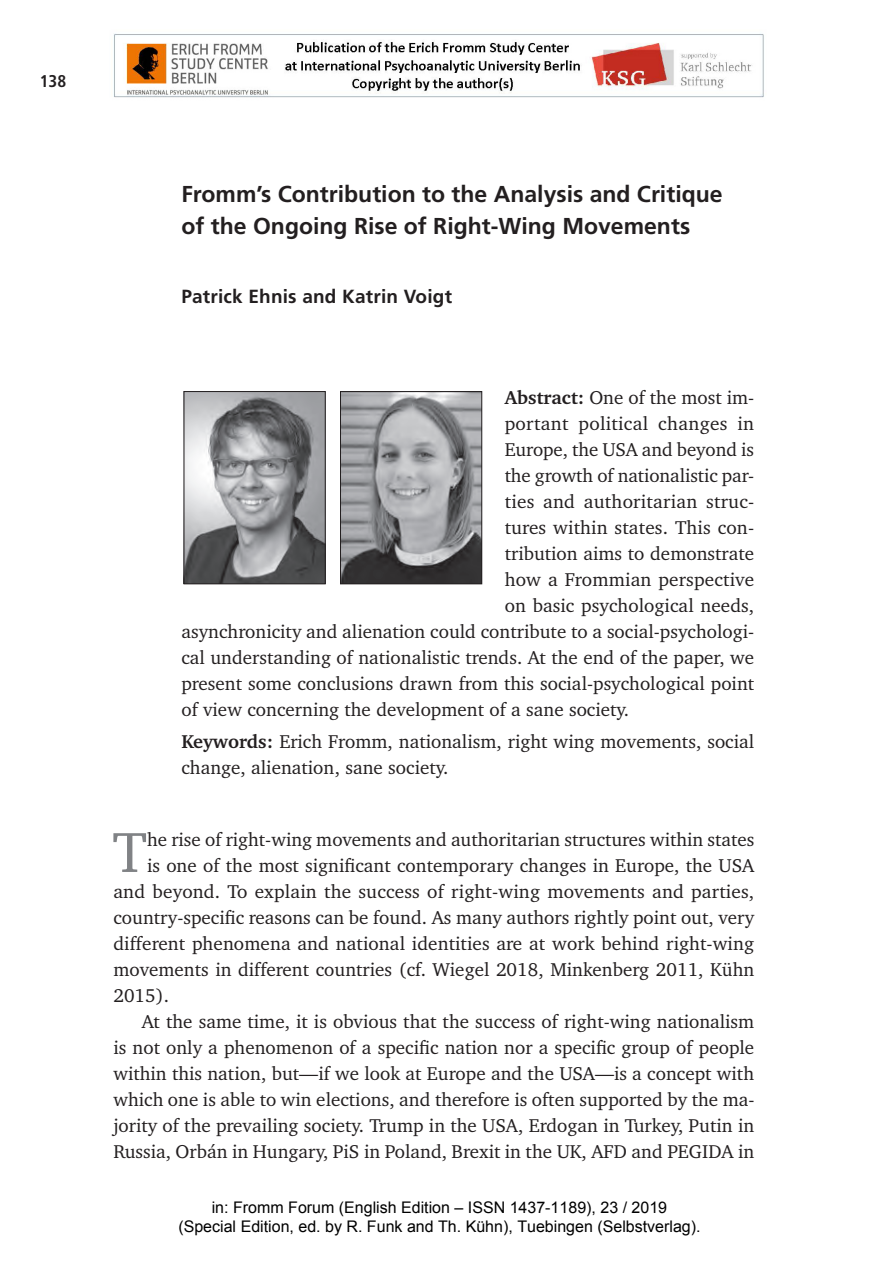
<style>
.page{position:relative;width:879px;height:1276px;background:#fff}
.page>*{position:absolute;margin:0;border:0;box-sizing:border-box;transform-origin:0 0}
.t1{font:57.8px "Charter IT Cby BT";color:#808285}
.t2{font:700 23px/32px "Frutiger";color:#231f20}
.t3{font:19px/26px "Charter IT Cby BT";color:#231f20}
.t4{font:700 19px "Frutiger";letter-spacing:.01em;color:#231f20}
.t5{font:19px "Charter IT Cby BT";letter-spacing:.02em;color:#231f20}
.t6{font:700 condensed 17px "Frutiger";color:#231f20}
.t7{font:16px/19.2px "Arial";color:#000;text-align:center}
.s1{font-weight:700}
</style>
<div class="page">
<img style="left:186px;top:393px;width:137px;height:189px">
<div style="left:184px;top:391px;width:141px;height:193px;border:1px solid #231f20"></div>
<img style="left:342px;top:393px;width:138px;height:189px">
<div style="left:340px;top:391px;width:142px;height:193px;border:1px solid #231f20"></div>
<img style="left:113px;top:33px;width:651px;height:65px">
<p class="t6" style="left:40px;top:71px;width:28px">138</p>
<p class="t2" style="left:181px;top:178px;width:543px">Fromm’s Contribution to the Analysis and Critique of the Ongoing Rise of Right-Wing Movements</p>
<p class="t4" style="left:181px;top:285px;width:272px">Patrick Ehnis and Katrin Voigt</p>
<p class="t3" style="left:505px;top:384px;width:251px"><span class="s1">Abstract:</span> One of the most im-</p>
<p class="t5" style="left:505px;top:411px;width:251px">portant political changes in</p>
<p class="t3" style="left:505px;top:436px;width:251px">Europe, the USA and beyond is</p>
<p class="t3" style="left:505px;top:462px;width:251px">the growth of nationalistic par-</p>
<p class="t3" style="left:505px;top:488px;width:251px">ties and authoritarian struc-</p>
<p class="t3" style="left:505px;top:514px;width:251px">tures within states. This con-</p>
<p class="t3" style="left:505px;top:540px;width:251px">tribution aims to demonstrate</p>
<p class="t3" style="left:505px;top:566px;width:251px">how a Frommian perspective</p>
<p class="t3" style="left:505px;top:592px;width:251px">on basic psychological needs,</p>
<p class="t3" style="left:181px;top:618px;width:574px">asynchronicity and alienation could contribute to a social-psychologi-</p>
<p class="t3" style="left:181px;top:644px;width:574px">cal understanding of nationalistic trends. At the end of the paper, we</p>
<p class="t3" style="left:181px;top:670px;width:574px">present some conclusions drawn from this social-psychological point</p>
<p class="t3" style="left:181px;top:696px;width:449px">of view concerning the development of a sane society.</p>
<p class="t3" style="left:181px;top:727px;width:574px"><span class="s1">Keywords:</span> Erich Fromm, nationalism, right wing movements, social change, alienation, sane society.</p>
<p class="t1" style="left:112px;top:816px;width:36px">T</p>
<p class="t3" style="left:147px;top:826px;width:609px">he rise of right-wing movements and authoritarian structures within states</p>
<p class="t3" style="left:147px;top:852px;width:608px">is one of the most significant contemporary changes in Europe, the USA</p>
<p class="t3" style="left:113px;top:878px;width:642px">and beyond. To explain the success of right-wing movements and parties,</p>
<p class="t3" style="left:113px;top:904px;width:642px">country-specific reasons can be found. As many authors rightly point out, very</p>
<p class="t3" style="left:113px;top:930px;width:642px">different phenomena and national identities are at work behind right-wing</p>
<p class="t3" style="left:113px;top:956px;width:642px">movements in different countries (cf. Wiegel 2018, Minkenberg 2011, Kühn</p>
<p class="t3" style="left:113px;top:982px;width:57px">2015).</p>
<p class="t3" style="left:142px;top:1008px;width:614px">At the same time, it is obvious that the success of right-wing nationalism</p>
<p class="t3" style="left:113px;top:1034px;width:642px">is not only a phenomenon of a specific nation nor a specific group of people</p>
<p class="t3" style="left:113px;top:1060px;width:642px">within this nation, but—if we look at Europe and the USA—is a concept with</p>
<p class="t3" style="left:113px;top:1086px;width:642px">which one is able to win elections, and therefore is often supported by the ma-</p>
<p class="t3" style="left:113px;top:1112px;width:642px">jority of the prevailing society. Trump in the USA, Erdogan in Turkey, Putin in</p>
<p class="t3" style="left:113px;top:1138px;width:642px">Russia, Orbán in Hungary, PiS in Poland, Brexit in the UK, AFD and PEGIDA in</p>
<p class="t7" style="left:178px;top:1197px;width:524px">in: Fromm Forum (English Edition – ISSN 1437-1189), 23 / 2019<br>(Special Edition, ed. by R. Funk and Th. Kühn), Tuebingen (Selbstverlag).</p>
</div>
